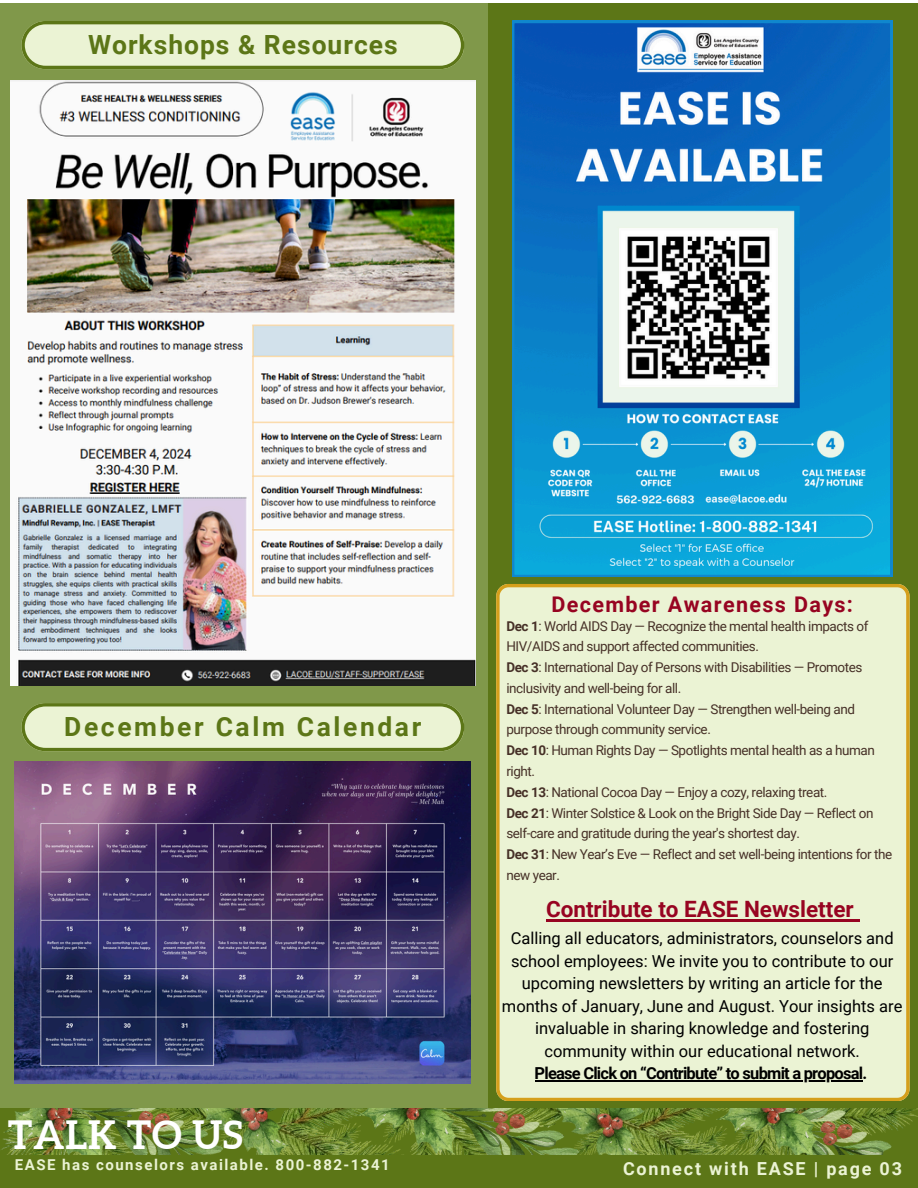
<style>
.page{position:relative;width:918px;height:1188px;background:#fff}
.page>*{position:absolute;margin:0;border:0;box-sizing:border-box;transform-origin:0 0}
.t1{font:700 39px "Aleo";letter-spacing:.015em;color:#fff}
.t2{font:700 26.4px "Roboto";letter-spacing:.1em;color:#5c7617}
.t3{font:700 26.4px "Roboto";letter-spacing:.04em;color:#5c7617}
.t4{font:700 22.5px "Roboto";color:#970421}
.t5{font:700 21.6px "Roboto";letter-spacing:.06em;color:#970421}
.t6{font:700 18px "Roboto";letter-spacing:.1em;color:#ebf3d4}
.t7{font:16.5px/22.5px "Roboto";color:#000;text-align:center}
.t8{font:700 16.5px "Roboto";letter-spacing:-.045em;color:#000}
.t9{font:700 15px "Roboto";letter-spacing:.1em;color:#ebf3d4}
.t10{font:13.5px/20.7px "Roboto";letter-spacing:-.03em;color:#463027}
.s1{font-weight:700}
</style>
<div class="page">
<div style="left:0;top:1141px;width:918px;height:47px;background:#5c7617"></div>
<div style="left:0;top:3px;width:918px;height:1184px;background:#5c7617"></div>
<div style="left:0;top:3px;width:487px;height:1105px;background:#80984a"></div>
<svg style="left:21px;top:703px;width:443px;height:48px;background:#d4dfb5"></svg>
<svg style="left:21px;top:21px;width:443px;height:48px;background:#d3deb5"></svg>
<svg style="left:512px;top:21px;width:380px;height:556px;background:#3991c6"></svg>
<div style="left:496px;top:584px;width:414px;height:517px;background:#ebf3d4"></div>
<img style="left:1px;top:1108px;width:917px;height:46px">
<img style="left:15px;top:761px;width:455px;height:322px">
<img style="left:11px;top:80px;width:464px;height:605px">
<hr style="left:546px;top:919px;width:308px;height:2px;background:#970421">
<svg style="left:854px;top:919px;width:6px;height:2px"></svg>
<hr style="left:535px;top:1081px;width:328px;height:1px;background:#000">
<h1 class="t3" style="left:88px;top:30px;width:311px">Workshops &amp; Resources</h1>
<h5 class="t2" style="left:64px;top:712px;width:359px">December Calm Calendar</h5>
<h6 class="t1" style="left:8px;top:1112px;width:236px">TALK TO US</h6>
<p class="t9" style="left:15px;top:1157px;width:376px">EASE has counselors available. 800-882-1341</p>
<p class="t5" style="left:552px;top:592px;width:303px">December Awareness Days:</p>
<h2 class="t10" style="left:506px;top:616px;width:363px"><span class="s1">Dec 1</span>: World AIDS Day — Recognize the mental health impacts of<br>HIV/AIDS and support affected communities.</h2>
<p class="t10" style="left:506px;top:657px;width:358px"><span class="s1">Dec 3</span>: International Day of Persons with Disabilities — Promotes inclusivity and well-being for all.</p>
<p class="t10" style="left:506px;top:699px;width:350px"><span class="s1">Dec 5</span>: International Volunteer Day — Strengthen well-being and purpose through community service.</p>
<p class="t10" style="left:506px;top:740px;width:370px"><span class="s1">Dec 10</span>: Human Rights Day — Spotlights mental health as a human right.</p>
<p class="t10" style="left:506px;top:782px;width:322px"><span class="s1">Dec 13</span>: National Cocoa Day — Enjoy a cozy, relaxing treat.</p>
<p class="t10" style="left:506px;top:803px;width:369px"><span class="s1">Dec 21</span>: Winter Solstice &amp; Look on the Bright Side Day — Reflect on self-care and gratitude during the year's shortest day.</p>
<p class="t10" style="left:506px;top:844px;width:387px"><span class="s1">Dec 31</span>: New Year’s Eve — Reflect and set well-being intentions for the new year.</p>
<p class="t4" style="left:546px;top:896px;width:309px">Contribute to EASE Newsletter</p>
<p class="t7" style="left:502px;top:928px;width:402px">Calling all educators, administrators, counselors and school employees: We invite you to contribute to our upcoming newsletters by writing an article for the months of January, June and August. Your insights are invaluable in sharing knowledge and fostering community within our educational network.</p>
<h3 class="t8" style="left:535px;top:1064px;width:334px">Please Click on “Contribute” to submit a proposal.</h3>
<p class="t6" style="left:623px;top:1158px;width:281px">Connect with EASE | page 03</p>
</div>
